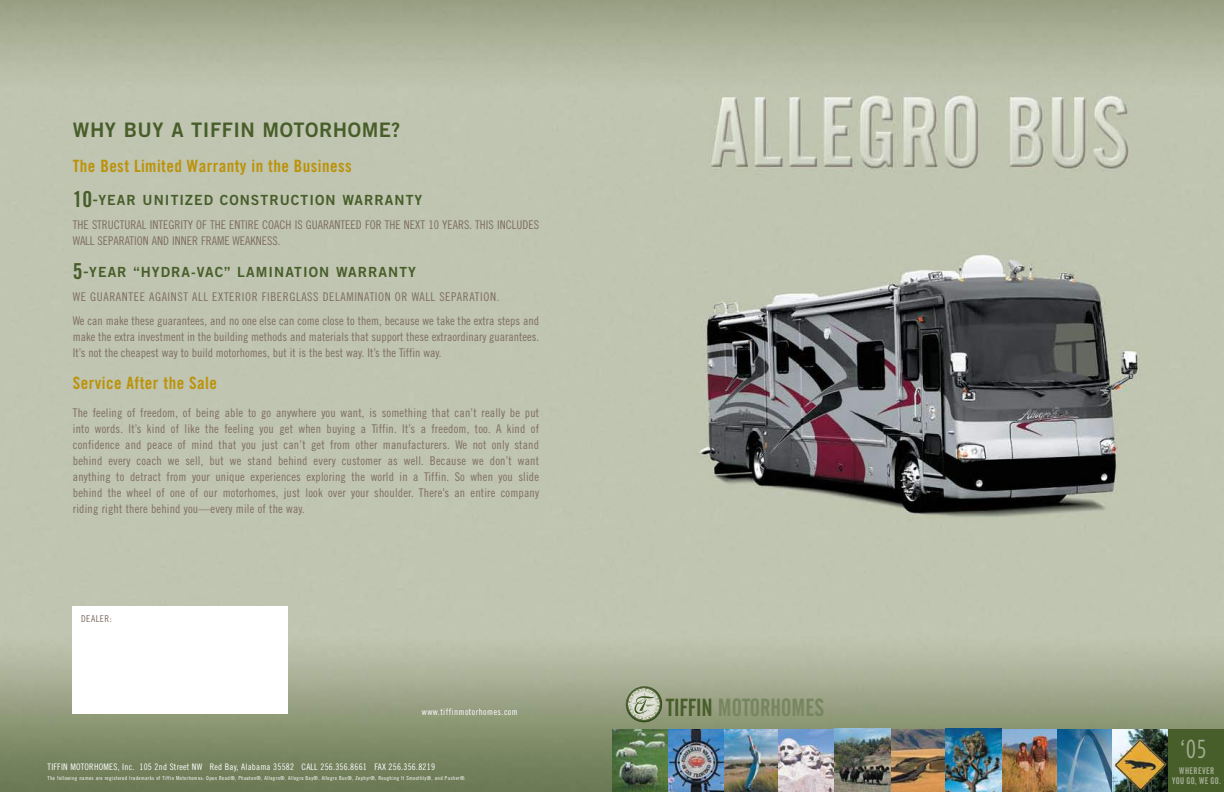
<style>
.page{position:relative;width:1224px;height:792px;background:#fff}
.page>*{position:absolute;margin:0;border:0;box-sizing:border-box;transform-origin:0 0}
.t1{font:26px "Gotham Condensed";color:#a3ae94}
.t2{font:24.5px "Alternate Gothic No 2 BT";color:#76865f}
.t3{font:20px "Trade Gothic Bold Two";letter-spacing:.025em;color:#485e2a}
.t4{font:17px "Trade Gothic Bold Cond Twenty";letter-spacing:.025em;color:#bb9208}
.t5{font:14px "Trade Gothic Bold Two";letter-spacing:.075em;color:#485e2a}
.t6{font:12px/16px "Trade Gothic Cond Eighteen";color:#7e6d64}
.t7{font:12px/24px "Trade Gothic Cond Eighteen";letter-spacing:.05em;color:#7e6d64}
.t8{font:9.5px/10px "Alternate Gothic No 2 BT";letter-spacing:.05em;color:#a3ae94;text-align:center}
.t9{font:9.5px "Trade Gothic Cond Eighteen";color:#7e6d64}
.t10{font:9px "Trade Gothic Cond Eighteen";letter-spacing:.025em;color:#fff}
.t11{font:5.5px "Trade Gothic Cond Eighteen";letter-spacing:.065em;color:#fff}
.s1{font-family:"Trade Gothic Bold Cond Twenty";font-size:22px}
.s2{font-family:"Trade Gothic Bold Cond Twenty";font-size:17px}
.s3{color:#485e2a}
</style>
<div class="page">
<img style="left:0;top:0;width:1224px;height:792px">
<img style="left:626px;top:686px;width:36px;height:36px;border-radius:18px">
<svg style="left:627px;top:687px;width:34px;height:34px"></svg>
<img style="left:1001px;top:729px;width:56px;height:63px">
<img style="left:890px;top:729px;width:56px;height:63px">
<img style="left:946px;top:729px;width:55px;height:63px">
<svg style="left:1057px;top:729px;width:56px;height:63px;background:#558aad"></svg>
<img style="left:1113px;top:729px;width:55px;height:63px">
<div style="left:1168px;top:729px;width:56px;height:63px;background:#485e2a"></div>
<img style="left:723px;top:729px;width:56px;height:63px">
<img style="left:668px;top:729px;width:55px;height:63px">
<svg style="left:612px;top:729px;width:56px;height:63px;background:#5b774f"></svg>
<svg style="left:779px;top:729px;width:56px;height:63px;background:#b2b6c6"></svg>
<img style="left:835px;top:729px;width:55px;height:63px">
<div style="left:72px;top:606px;width:216px;height:108px;background:#fff"></div>
<h3 class="t3" style="left:73px;top:117px;width:329px">WHY BUY A TIFFIN MOTORHOM E?</h3>
<h3 class="t4" style="left:73px;top:155px;width:280px">The Best Limited Warranty in the Business</h3>
<p class="t5" style="left:73px;top:191px;width:351px"><span class="s1">10</span><span class="s2">-</span>YEAR UNITIZED CONSTRUCTION WARRANTY</p>
<p class="t6" style="left:73px;top:216px;width:468px">The structural integrity of the entire coach is guaranteed for the next 10 years. This includes wall separation and inner frame weakness.</p>
<p class="t5" style="left:73px;top:263px;width:345px"><span class="s1">5</span><span class="s2">-</span>YEAR “HYDRA-VAC” LAM INATION WARRANTY</p>
<p class="t7" style="left:73px;top:284px;width:468px">We guarantee against all exterior fiberglass delamination or wall separation.<br>We can make these guarantees, and no one else can come close to them, because we take the extra steps and</p>
<p class="t6" style="left:73px;top:328px;width:468px">make the extra investment in the building methods and materials that support these extraordinary guarantees.<br>It’s not the cheapest way to build motorhomes, but it is the best way. It’s the Tiffin way.</p>
<h3 class="t4" style="left:73px;top:372px;width:146px">Service After the Sale</h3>
<p class="t6" style="left:73px;top:404px;width:468px;text-align:justify">The feeling of freedom, of being able to go anywhere you want, is something that can’t really be put into words. It’s kind of like the feeling you get when buying a Tiffin. It’s a freedom, too. A kind of confidence and peace of mind that you just can’t get from other manufacturers. We not only stand behind every coach we sell, but we stand behind every customer as well. Because we don’t want anything to detract from your unique experiences exploring the world in a Tiffin. So when you slide behind the wheel of one of our motorhomes, just look over your shoulder. There’s an entire company riding right there behind you—every mile of the way.</p>
<p class="t9" style="left:81px;top:613px;width:6px">DEALER</p>
<p class="t9" style="left:110px;top:613px;width:4px">:</p>
<p class="t10" style="left:422px;top:706px;width:98px">www.tiffinmotorhomes.com</p>
<p class="t10" style="left:48px;top:761px;width:151px">Tiffin MotorHomes, Inc. 105 2nd Street NW</p>
<p class="t10" style="left:210px;top:761px;width:97px">Red Bay, Alabama 35582 CALL</p>
<p class="t10" style="left:320px;top:761px;width:116px">256.356.8661 FAX 256.356.8219</p>
<p class="t11" style="left:48px;top:775px;width:420px">The following names are registered trademarks of Tiffin Motorhomes: Open Road®, Phaeton®, Allegro®, Allegro Bay®, Allegro Bus®, Zephyr®, Roughing It Smoothly®, and Pusher®.</p>
<h2 class="t2" style="left:666px;top:693px;width:159px"><span class="s3">TIFFIN</span> MOTORHOMES</h2>
<h1 class="t1" style="left:1181px;top:733px;width:27px">‘05</h1>
<p class="t8" style="left:1172px;top:766px;width:51px">WHEREVER<br>YOU GO, WE GO.</p>
</div>
